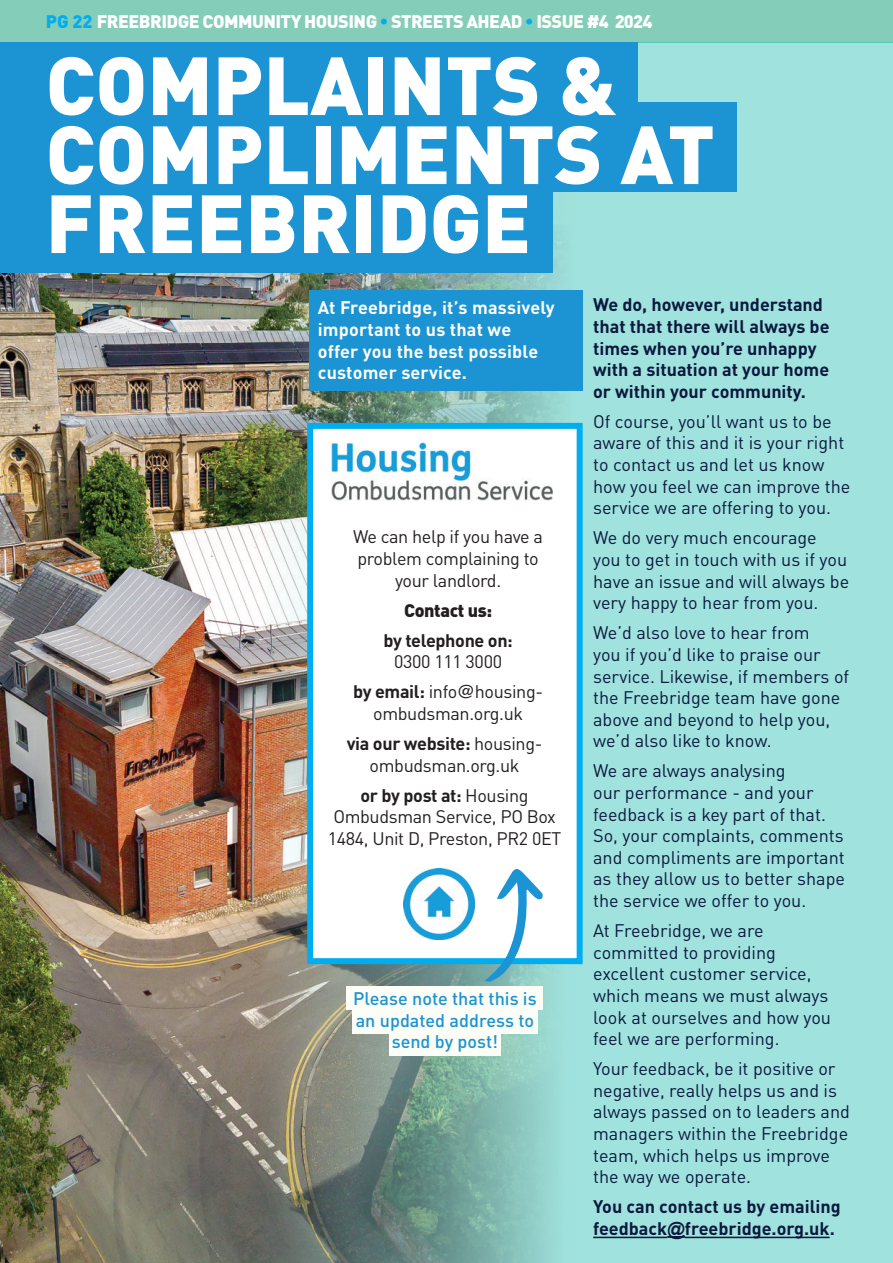
<style>
.page{position:relative;width:893px;height:1263px;background:#fff}
.page>*{position:absolute;margin:0;border:0;box-sizing:border-box;transform-origin:0 0}
.t1{font:900 81px/69px "DINOT";color:#fff}
.t2{font:18px/21.6px "DINOT";color:#0c193e}
.Bold_Sign_off{font:18px/21.6px "DINOT";letter-spacing:-.02em;color:#231f20;text-align:center}
.t3{font:700 18px/21.6px "DINOT";color:#0c193e}
.t4{font:700 18px/21.6px "DINOT";letter-spacing:.01em;color:#fcfdf6}
.t5{font:900 18px "DINOT";letter-spacing:-.03em;color:#fff}
.Bulleted_List{font:500 18px/21.6px "DINOT";color:#1c94d3;text-align:center}
.Bold_Sign_off-2{font:700 18px/21.6px "DINOT";letter-spacing:-.02em;color:#231f20;text-align:center}
.Bold_Sign_off-3{font:900 18px "DINOT";letter-spacing:-.02em;color:#231f20}
.s1{color:#00aeef}
.s2{color:#fcfdf6}
.s3{font-weight:400}
.s4{font-weight:700}
.s5{font-family:"Helvetica"}
.s6{font-family:"Arial"}
</style>
<div class="page">
<div style="left:0;top:0;width:893px;height:43px;background:#84cdb8"></div>
<div style="left:0;top:43px;width:893px;height:1220px;background:#a0e2dd"></div>
<img style="left:0;top:191px;width:575px;height:1072px">
<div style="left:0;top:43px;width:638px;height:75px;background:#1c94d3"></div>
<div style="left:0;top:183px;width:553px;height:89px;background:#1c94d3"></div>
<div style="left:0;top:102px;width:737px;height:89px;background:#1c94d3"></div>
<div style="left:310px;top:426px;width:270px;height:535px;background:#fff"></div>
<img style="left:331px;top:443px;width:222px;height:57px">
<div style="left:307px;top:423px;width:276px;height:541px;border:6px solid #00aeef"></div>
<img style="left:403px;top:868px;width:71px;height:71px">
<div style="left:309px;top:290px;width:274px;height:101px;background:#1c94d3"></div>
<hr style="left:593px;top:1236px;width:74px;height:2px;background:#0c193e">
<svg style="left:667px;top:1236px;width:18px;height:2px"></svg>
<hr style="left:685px;top:1236px;width:145px;height:2px;background:#0c193e">
<div style="left:347px;top:986px;width:196px;height:24px;background:#fcfdf6"></div>
<div style="left:352px;top:1010px;width:186px;height:23px;background:#fcfdf6"></div>
<svg style="left:484px;top:869px;width:59px;height:113px"></svg>
<div style="left:389px;top:1032px;width:112px;height:24px;background:#fcfdf6"></div>
<p class="t5" style="left:46px;top:7px;width:608px"><span class="s1">PG 22</span> FREEBRIDGE COMMUNITY HOUSING <span class="s1">•</span> STREETS AHEAD <span class="s1">•</span> <span class="s2">ISSUE</span> #4 2024</p>
<p class="t1" style="left:46px;top:46px;width:572px">COMPLAINTS &amp;</p>
<p class="t1" style="left:46px;top:115px;width:671px">COMPLIMENTS AT<br>FREEBRIDGE</p>
<p class="t4" style="left:318px;top:296px;width:238px">At Freebridge, it’s massively important to us that we offer you the best possible customer service.</p>
<p class="Bold_Sign_off" style="left:353px;top:525px;width:191px">We can help if you have a problem complaining to your landlord.</p>
<p class="Bold_Sign_off-3" style="left:404px;top:596px;width:90px">Contact us:</p>
<p class="Bold_Sign_off-2" style="left:383px;top:628px;width:131px">by telephone on:<br><span class="s3">0300 111 3000</span></p>
<p class="Bold_Sign_off" style="left:353px;top:680px;width:191px"><span class="s4">by email:</span> info<span class="s5">@</span>housing&shy;ombudsman.org.uk</p>
<p class="Bold_Sign_off" style="left:347px;top:732px;width:197px"><span class="s4">via our website:</span> housing&shy;ombudsman.org.uk</p>
<p class="Bold_Sign_off" style="left:328px;top:783px;width:235px"><span class="s4">or by post at:</span> Housing<br>Ombudsman Service, PO Box<br>1484, Unit D, Preston, PR2 0ET</p>
<p class="Bulleted_List" style="left:353px;top:987px;width:185px">Please note that this is an updated address to send by post!</p>
<p class="t3" style="left:593px;top:293px;width:238px">We do, however, understand that that there will always be times when you’re unhappy with a situation at your home or within your community.</p>
<p class="t2" style="left:593px;top:409px;width:259px">Of course, you’ll want us to be aware of this and it is your right to contact us and let us know how you feel we can improve the service we are offering to you.</p>
<p class="t2" style="left:593px;top:526px;width:258px">We do very much encourage<br>you to get in touch with us if you have an issue and will always be very happy to hear from you.</p>
<p class="t2" style="left:593px;top:621px;width:258px">We’d also love to hear from<br>you if you’d like to praise our service. Likewise, if members of the Freebridge team have gone above and beyond to help you, we’d also like to know.</p>
<p class="t2" style="left:593px;top:759px;width:253px">We are always analysing<br>our performance - and your feedback is a key part of that.<br>So, your complaints, comments and compliments are important as they allow us to better shape the service we offer to you.</p>
<p class="t2" style="left:593px;top:919px;width:239px">At Freebridge, we are committed to providing excellent customer service, which means we must always look at ourselves and how you feel we are performing.</p>
<p class="t2" style="left:593px;top:1057px;width:258px">Your feedback, be it positive or negative, really helps us and is always passed on to leaders and managers within the Freebridge team, which helps us improve the way we operate.</p>
<p class="t3" style="left:593px;top:1195px;width:249px">You can contact us by emailing feedback<span class="s6">@</span>freebridge.org.uk.</p>
</div>
